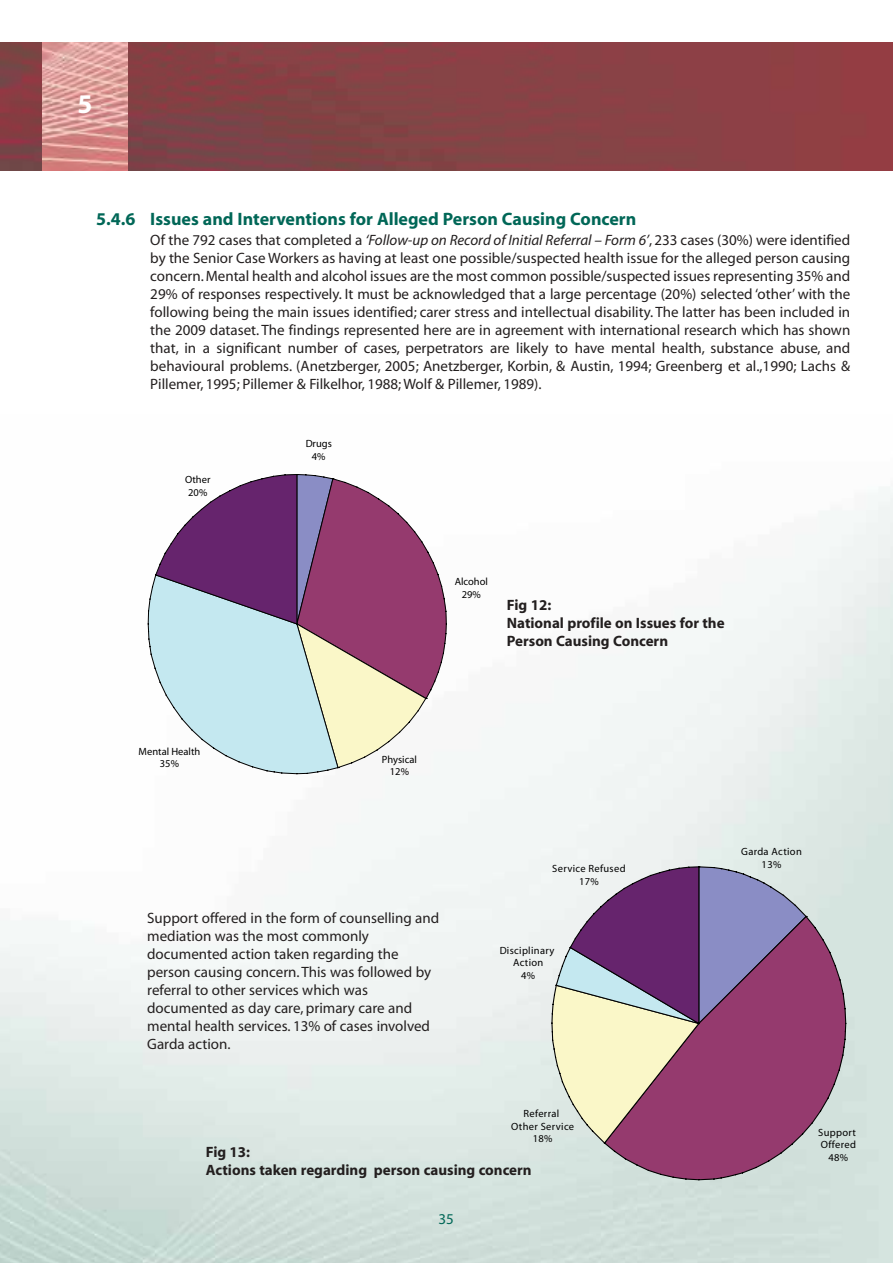
<style>
.page{position:relative;width:893px;height:1263px;background:#fff}
.page>*{position:absolute;margin:0;border:0;box-sizing:border-box;transform-origin:0 0}
.t1{font:700 27px "Myriad";color:#fff}
.t2{font:700 18px "Myriad";color:#006757}
.t3{font:15px/18px "Myriad";color:#231f1f;text-align:justify}
.t4{font:700 15px/18px "Myriad";color:#231f1f}
.t5{font:15px "Myriad";color:#006757}
.t6{font:10.5px/12.6px "Myriad";letter-spacing:.03em;color:#000;text-align:center}
.t7{font:10.5px/12.6px "Myriad";color:#000;text-align:center}
.s1{font-style:italic}
</style>
<div class="page">
<img style="left:0;top:42px;width:893px;height:128px">
<img style="left:42px;top:42px;width:85px;height:128px">
<svg style="left:147px;top:474px;width:301px;height:302px"></svg>
<svg style="left:603px;top:915px;width:244px;height:266px;background:#ab809a"></svg>
<svg style="left:551px;top:866px;width:257px;height:278px;background:#a67e9a"></svg>
<h1 class="t1" style="left:77px;top:94px;width:16px">5</h1>
<p class="t2" style="left:96px;top:213px;width:541px">5.4.6 Issues and Interventions for Alleged Person Causing Concern</p>
<p class="t3" style="left:150px;top:232px;width:701px">Of the 792 cases that completed a <span class="s1">‘Follow-up on Record of Initial Referral – Form 6’</span>, 233 cases (30%) were identified by the Senior Case Workers as having at least one possible/suspected health issue for the alleged person causing concern. Mental health and alcohol issues are the most common possible/suspected issues representing 35% and 29% of responses respectively. It must be acknowledged that a large percentage (20%) selected ‘other’ with the following being the main issues identified; carer stress and intellectual disability. The latter has been included in the 2009 dataset. The findings represented here are in agreement with international research which has shown that, in a significant number of cases, perpetrators are likely to have mental health, substance abuse, and behavioural problems. (Anetzberger, 2005; Anetzberger, Korbin, &amp; Austin, 1994; Greenberg et al.,1990; Lachs &amp; Pillemer, 1995; Pillemer &amp; Filkelhor, 1988; Wolf &amp; Pillemer, 1989).</p>
<p class="t6" style="left:185px;top:474px;width:27px">Other<br>20%</p>
<p class="t6" style="left:306px;top:438px;width:28px">Drugs<br>4%</p>
<p class="t7" style="left:455px;top:576px;width:35px">Alcohol<br>29%</p>
<p class="t4" style="left:507px;top:597px;width:219px">Fig 12:<br>National profile on Issues for the<br>Person Causing Concern</p>
<p class="t7" style="left:139px;top:746px;width:63px">Mental Health<br>35%</p>
<p class="t7" style="left:382px;top:754px;width:36px">Physical<br>12%</p>
<p class="t3" style="left:147px;top:910px;width:294px;text-align:left">Support offered in the form of counselling and mediation was the most commonly documented action taken regarding the person causing concern. This was followed by referral to other services which was documented as day care, primary care and mental health services. 13% of cases involved Garda action.</p>
<p class="t6" style="left:552px;top:863px;width:75px">Service Refused<br>17%</p>
<p class="t6" style="left:500px;top:945px;width:56px">Disciplinary<br>Action<br>4%</p>
<p class="t6" style="left:511px;top:1108px;width:65px">Referral<br>Other Service<br>18%</p>
<p class="t4" style="left:206px;top:1144px;width:327px">Fig 13:<br>Actions taken regarding person causing concern</p>
<p class="t5" style="left:439px;top:1214px;width:17px">35</p>
<p class="t6" style="left:741px;top:846px;width:62px">Garda Action<br>13%</p>
<p class="t6" style="left:818px;top:1127px;width:39px">Support<br>Offered<br>48%</p>
</div>
